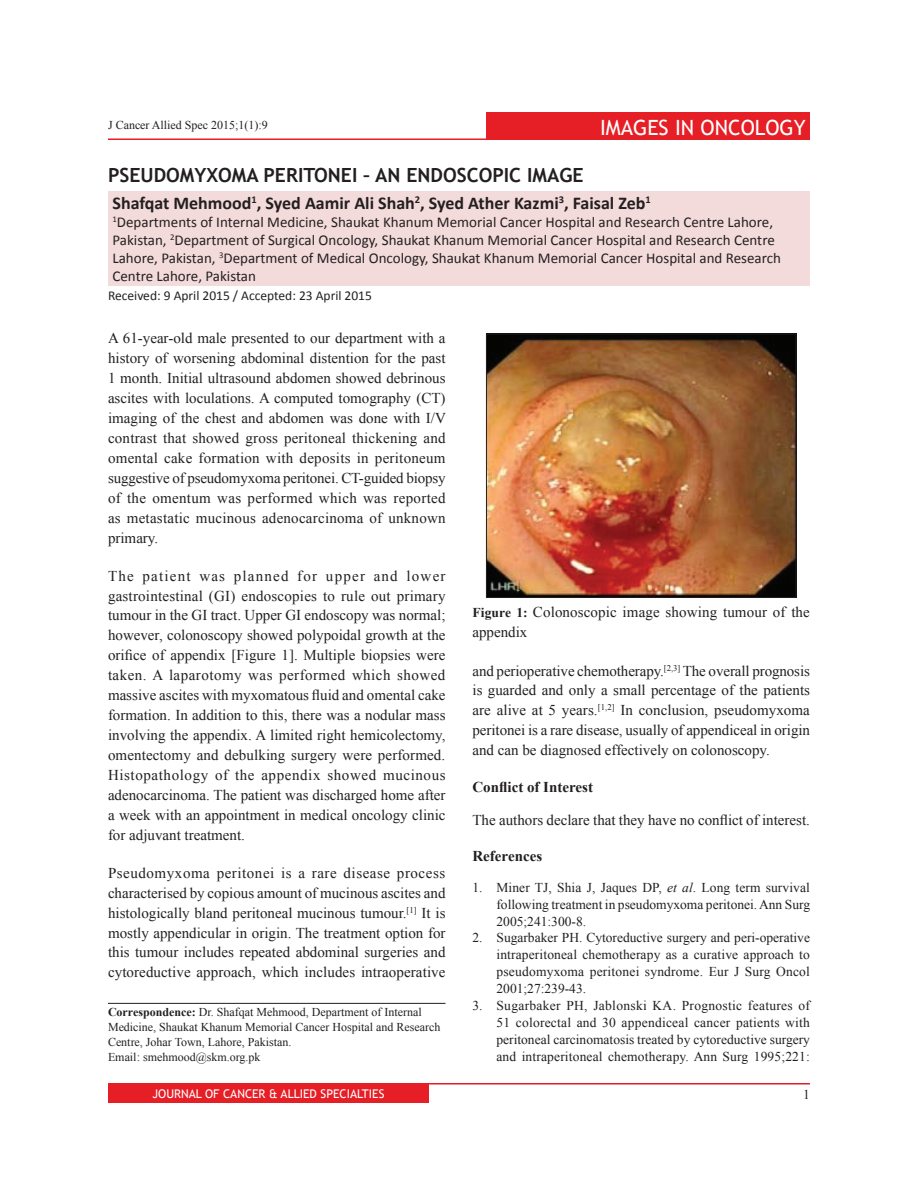
<style>
.page{position:relative;width:918px;height:1188px;background:#fff}
.page>*{position:absolute;margin:0;border:0;box-sizing:border-box;transform-origin:0 0}
.t1{font:21px "Trebuchet MS";color:#fff}
.AT{font:700 19.5px "Trebuchet MS";color:#231f20}
.AU{font:700 18px "Calibri";color:#231f20}
.TX{font:15px/20px "Times New Roman";color:#231f20;text-align:justify}
.AFF{font:15px/18px "Calibri";color:#231f20}
.FGC{font:15px/19.5px "Times New Roman";letter-spacing:.01em;color:#231f20}
.t2{font:700 15px "Times New Roman";color:#231f20}
.REF{font:13.5px/17px "Times New Roman";letter-spacing:.01em;color:#231f20;text-align:justify}
.HIS{font:13.5px "Calibri";color:#231f20}
.Folio{font:13.5px "Times New Roman";color:#231f20}
.ADD{font:12px/15px "Times New Roman";color:#231f20}
.t3{font:12px "Trebuchet MS";color:#fff}
.s1{font-weight:700}
.s2{font-weight:700;font-size:13.5px}
.s3{font-style:italic}
</style>
<div class="page">
<div style="left:108px;top:1085px;width:321px;height:18px;background:#e61e25"></div>
<hr style="left:108px;top:1083px;width:702px;height:2px;background:#e61e25">
<div style="left:486px;top:112px;width:324px;height:28px;background:#e61e25"></div>
<hr style="left:108px;top:138px;width:687px;height:2px;background:#e61e25">
<div style="left:108px;top:191px;width:702px;height:94px;background:#f4dbdb"></div>
<hr style="left:108px;top:1003px;width:338px;height:1px;background:#231f20">
<img style="left:488px;top:336px;width:306px;height:260px">
<div style="left:486px;top:334px;width:310px;height:264px;border:1px solid #231f20"></div>
<h1 class="t1" style="left:600px;top:115px;width:207px">IMAGES IN ONCOLOGY</h1>
<p class="ADD" style="left:108px;top:117px;width:161px">J Cancer Allied Spec 2015;1(1):9</p>
<p class="AT" style="left:108px;top:163px;width:477px">PSEUDOMYXOMA PERITONEI – AN ENDOSCOPIC IMAGE</p>
<p class="AU" style="left:112px;top:190px;width:540px">Shafqat Mehmood<sup>1</sup>, Syed Aamir Ali Shah<sup>2</sup>, Syed Ather Kazmi<sup>3</sup>, Faisal Zeb<sup>1</sup></p>
<p class="AFF" style="left:112px;top:212px;width:670px"><sup>1</sup>Departments of Internal Medicine, Shaukat Khanum Memorial Cancer Hospital and Research Centre Lahore, Pakistan, <sup>2</sup>Department of Surgical Oncology, Shaukat Khanum Memorial Cancer Hospital and Research Centre Lahore, Pakistan, <sup>3</sup>Department of Medical Oncology, Shaukat Khanum Memorial Cancer Hospital and Research Centre Lahore, Pakistan</p>
<p class="HIS" style="left:108px;top:286px;width:266px">Received: 9 April 2015 / Accepted: 23 April 2015</p>
<p class="TX" style="left:108px;top:328px;width:339px">A 61-year-old male presented to our department with a history of worsening abdominal distention for the past 1 month. Initial ultrasound abdomen showed debrinous ascites with loculations. A computed tomography (CT) imaging of the chest and abdomen was done with I/V contrast that showed gross peritoneal thickening and omental cake formation with deposits in peritoneum suggestive of pseudomyxoma peritonei. CT-guided biopsy of the omentum was performed which was reported as metastatic mucinous adenocarcinoma of unknown primary.</p>
<p class="TX" style="left:108px;top:565px;width:339px">The patient was planned for upper and lower gastrointestinal (GI) endoscopies to rule out primary tumour in the GI tract. Upper GI endoscopy was normal; however, colonoscopy showed polypoidal growth at the orifice of appendix [Figure 1]. Multiple biopsies were taken. A laparotomy was performed which showed massive ascites with myxomatous fluid and omental cake formation. In addition to this, there was a nodular mass involving the appendix. A limited right hemicolectomy, omentectomy and debulking surgery were performed.<br>Histopathology of the appendix showed mucinous adenocarcinoma. The patient was discharged home after a week with an appointment in medical oncology clinic for adjuvant treatment.</p>
<p class="TX" style="left:108px;top:862px;width:339px">Pseudomyxoma peritonei is a rare disease process characterised by copious amount of mucinous ascites and histologically bland peritoneal mucinous tumour.<sup>[1]</sup> It is mostly appendicular in origin. The treatment option for this tumour includes repeated abdominal surgeries and cytoreductive approach, which includes intraoperative</p>
<p class="ADD" style="left:108px;top:1004px;width:334px"><span class="s1">Correspondence:</span> Dr. Shafqat Mehmood, Department of Internal Medicine, Shaukat Khanum Memorial Cancer Hospital and Research Centre, Johar Town, Lahore, Pakistan.<br>Email: smehmood@skm.org.pk</p>
<p class="FGC" style="left:472px;top:602px;width:339px"><span class="s2">Figure 1:</span> Colonoscopic image showing tumour of the appendix</p>
<p class="TX" style="left:472px;top:660px;width:339px">and perioperative chemotherapy.<sup>[2,3]</sup> The overall prognosis is guarded and only a small percentage of the patients are alive at 5 years.<sup>[1,2]</sup> In conclusion, pseudomyxoma peritonei is a rare disease, usually of appendiceal in origin and can be diagnosed effectively on colonoscopy.</p>
<h1 class="t2" style="left:472px;top:776px;width:122px">Conflict of Interest</h1>
<p class="TX" style="left:472px;top:809px;width:339px">The authors declare that they have no conflict of interest.</p>
<h1 class="t2" style="left:472px;top:845px;width:71px">References</h1>
<p class="REF" style="left:496px;top:878px;width:315px;text-indent:-24px">1. Miner TJ, Shia J, Jaques DP, <span class="s3">et al</span>. Long term survival following treatment in pseudomyxoma peritonei. Ann Surg 2005;241:300-8.</p>
<p class="REF" style="left:496px;top:929px;width:315px;text-indent:-24px">2. Sugarbaker PH. Cytoreductive surgery and peri-operative intraperitoneal chemotherapy as a curative approach to pseudomyxoma peritonei syndrome. Eur J Surg Oncol 2001;27:239-43.</p>
<p class="REF" style="left:496px;top:997px;width:315px;text-indent:-24px">3. Sugarbaker PH, Jablonski KA. Prognostic features of 51 colorectal and 30 appendiceal cancer patients with peritoneal carcinomatosis treated by cytoreductive surgery and intraperitoneal chemotherapy. Ann Surg 1995;221:</p>
<p class="t3" style="left:153px;top:1086px;width:233px">JOURNAL OF CANCER &amp; ALLIED SPECIALTIES</p>
<p class="Folio" style="left:803px;top:1085px;width:8px">1</p>
</div>
